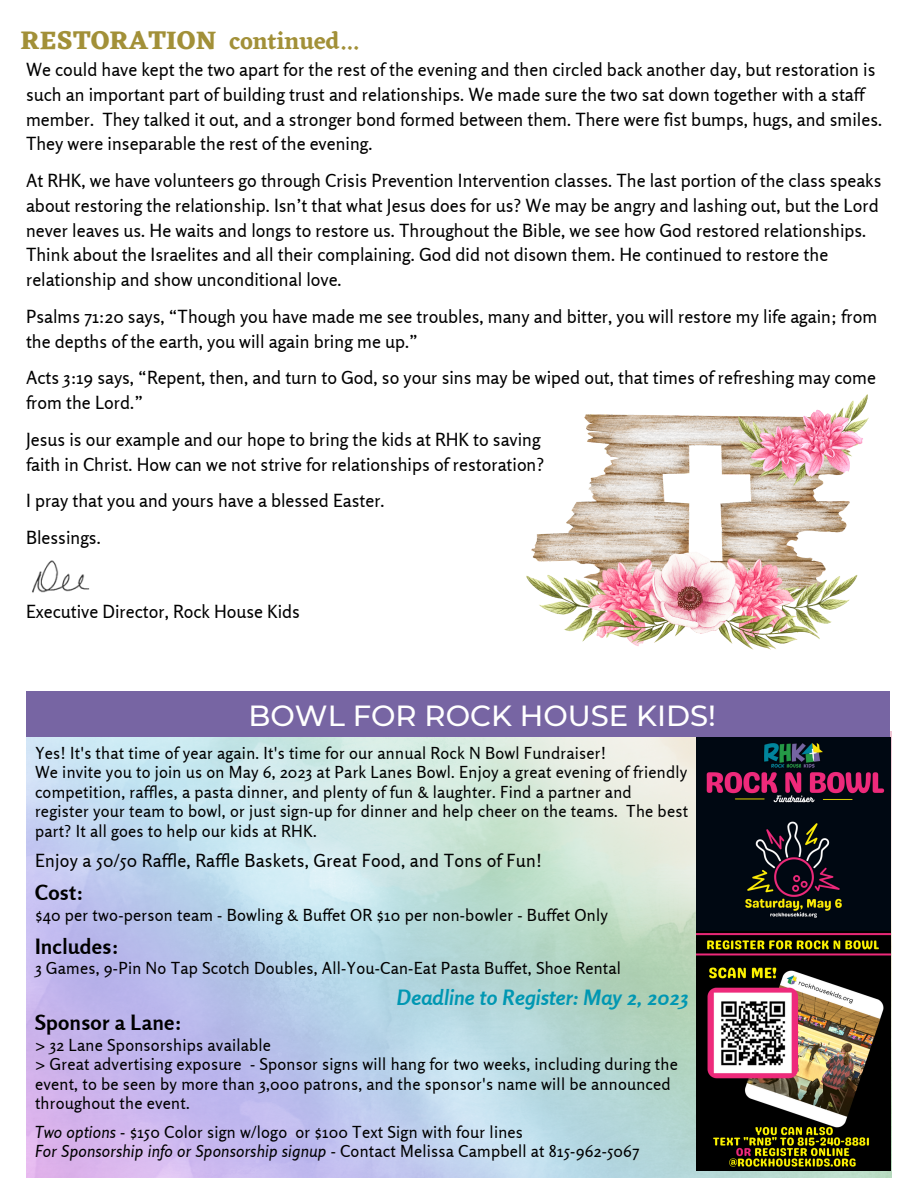
<style>
.page{position:relative;width:918px;height:1188px;background:#fff}
.page>*{position:absolute;margin:0;border:0;box-sizing:border-box;transform-origin:0 0}
.t1{font:500 29.1px "Montserrat";color:#fff}
.t2{font:600 24px "Eczar";color:#a29038}
.t3{font:italic 700 21px "Rosario";letter-spacing:.015em;color:#0097b2}
.t4{font:700 21px "Rosario";letter-spacing:.015em;color:#000}
.t5{font:18px/24.8px "Rosario";color:#000}
.t6{font:16.5px/19.5px "Rosario";letter-spacing:.015em;color:#000}
.s1{font-weight:700;font-size:26.4px}
.s2{font-style:italic}
</style>
<div class="page">
<img style="left:32px;top:560px;width:58px;height:33px">
<img style="left:26px;top:732px;width:865px;height:445px">
<div style="left:26px;top:691px;width:863px;height:46px;background:#7765a3"></div>
<img style="left:697px;top:931px;width:193px;height:239px">
<img style="left:697px;top:737px;width:193px;height:194px">
<img style="left:526px;top:394px;width:342px;height:256px">
<h2 class="t2" style="left:20px;top:26px;width:339px"><span class="s1">RESTORATION</span> continued...</h2>
<p class="t5" style="left:26px;top:57px;width:858px">We could have kept the two apart for the rest of the evening and then circled back another day, but restoration is such an important part of building trust and relationships. We made sure the two sat down together with a staff member. They talked it out, and a stronger bond formed between them. There were fist bumps, hugs, and smiles.<br>They were inseparable the rest of the evening.</p>
<p class="t5" style="left:26px;top:168px;width:857px">At RHK, we have volunteers go through Crisis Prevention Intervention classes. The last portion of the class speaks about restoring the relationship. Isn’t that what Jesus does for us? We may be angry and lashing out, but the Lord never leaves us. He waits and longs to restore us. Throughout the Bible, we see how God restored relationships.<br>Think about the Israelites and all their complaining. God did not disown them. He continued to restore the relationship and show unconditional love.</p>
<p class="t5" style="left:26px;top:304px;width:853px">Psalms 71:20 says, “Though you have made me see troubles, many and bitter, you will restore my life again; from the depths of the earth, you will again bring me up.”</p>
<p class="t5" style="left:26px;top:365px;width:851px">Acts 3:19 says, “Repent, then, and turn to God, so your sins may be wiped out, that times of refreshing may come from the Lord.”</p>
<p class="t5" style="left:26px;top:427px;width:520px">Jesus is our example and our hope to bring the kids at RHK to saving faith in Christ. How can we not strive for relationships of restoration?</p>
<p class="t5" style="left:26px;top:482px;width:360px;line-height:36.8px">I pray that you and yours have a blessed Easter.<br>Blessings.</p>
<p class="t5" style="left:26px;top:599px;width:275px">Executive Director, Rock House Kids</p>
<h1 class="t1" style="left:249px;top:698px;width:469px">BOWL FOR ROCK HOUSE KIDS!</h1>
<p class="t6" style="left:35px;top:743px;width:655px">Yes! It's that time of year again. It's time for our annual Rock N Bowl Fundraiser!<br>We invite you to join us on May 6, 2023 at Park Lanes Bowl. Enjoy a great evening of friendly competition, raffles, a pasta dinner, and plenty of fun &amp; laughter. Find a partner and register your team to bowl, or just sign-up for dinner and help cheer on the teams. The best part? It all goes to help our kids at RHK.</p>
<p class="t5" style="left:35px;top:848px;width:509px">Enjoy a 50/50 Raffle, Raffle Baskets, Great Food, and Tons of Fun!</p>
<p class="t4" style="left:35px;top:880px;width:50px">Cost:</p>
<p class="t6" style="left:35px;top:905px;width:575px">$40 per two-person team - Bowling &amp; Buffet OR $10 per non-bowler - Buffet Only</p>
<p class="t4" style="left:35px;top:933px;width:85px">Includes:</p>
<p class="t6" style="left:35px;top:958px;width:588px">3 Games, 9-Pin No Tap Scotch Doubles, All-You-Can-Eat Pasta Buffet, Shoe Rental</p>
<p class="t3" style="left:397px;top:985px;width:293px">Deadline to Register: May 2, 2023</p>
<p class="t4" style="left:35px;top:1010px;width:148px">Sponsor a Lane:</p>
<p class="t6" style="left:35px;top:1035px;width:644px">&gt; 32 Lane Sponsorships available<br>&gt; Great advertising exposure - Sponsor signs will hang for two weeks, including during the event, to be seen by more than 3,000 patrons, and the sponsor's name will be announced throughout the event.</p>
<p class="t6" style="left:35px;top:1122px;width:606px"><span class="s2">Two options</span> - $150 Color sign w/logo or $100 Text Sign with four lines<br><span class="s2">For Sponsorship info or Sponsorship signup</span> - Contact Melissa Campbell at 815-962-5067</p>
</div>
